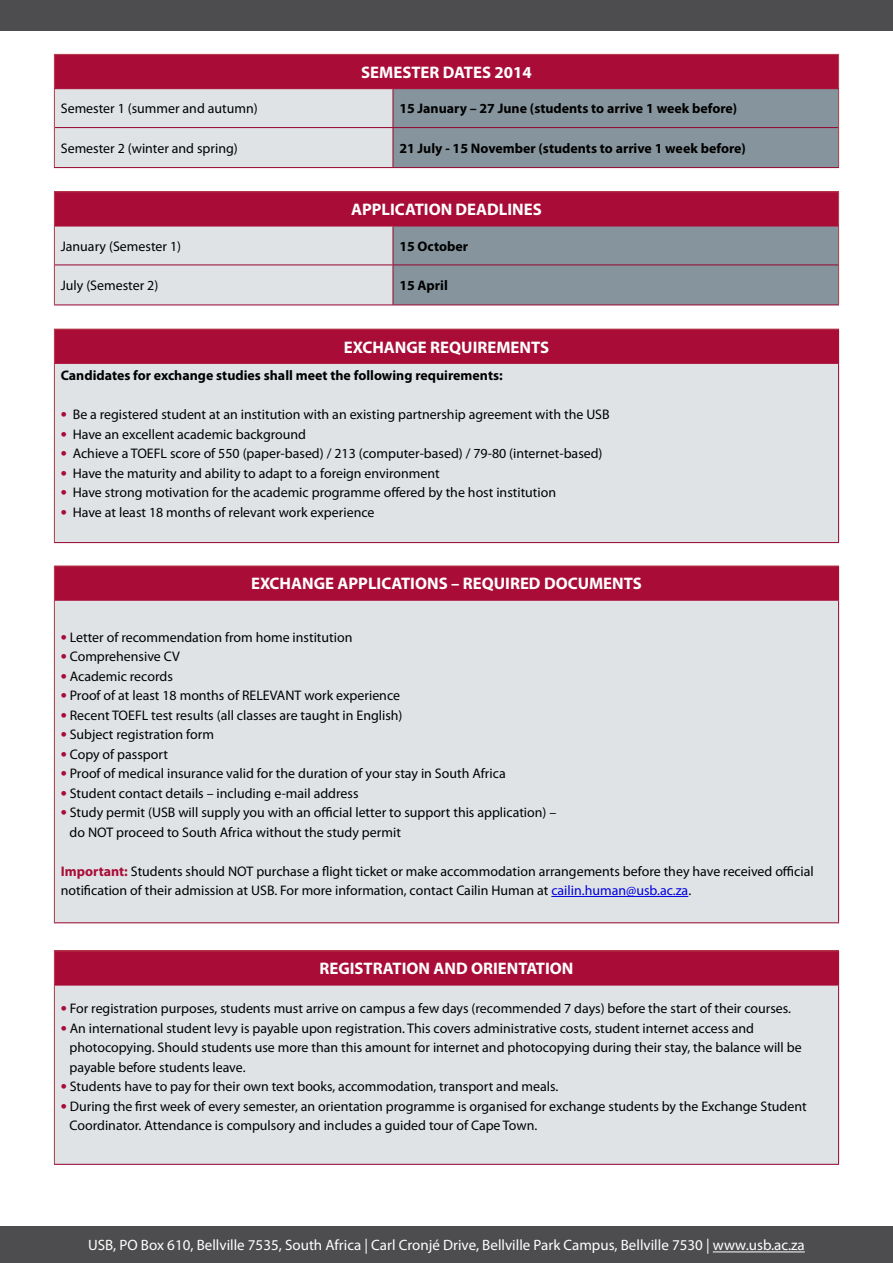
<style>
.page{position:relative;width:893px;height:1263px;background:#fff}
.page>*{position:absolute;margin:0;border:0;box-sizing:border-box;transform-origin:0 0}
.t1{font:700 16.8px "Myriad Pro";color:#fff}
.t2{font:15px "Myriad Pro";color:#fff}
.t3{font:13.95px/19.5px "Myriad Pro";color:#000}
.t4{font:700 13.95px "Myriad Pro";color:#000}
.s1{font-weight:700;font-size:18px;color:#a90c37}
.s2{font-weight:700;color:#a90c37}
.s3{color:#0000de}
</style>
<div class="page">
<div style="left:0;top:1227px;width:893px;height:36px;background:#4d4d4f"></div>
<div style="left:0;top:0;width:893px;height:30px;background:#4d4d4f"></div>
<hr style="left:713px;top:1251px;width:92px;height:1px;background:#fff">
<div style="left:54px;top:54px;width:785px;height:35px;background:#a90c37"></div>
<svg style="left:55px;top:89px;width:783px;height:78px"></svg>
<hr style="left:54px;top:89px;width:1px;height:39px;background:#a83f48">
<hr style="left:838px;top:89px;width:1px;height:39px;background:#a83f48">
<hr style="left:54px;top:128px;width:1px;height:39px;background:#a83f48">
<hr style="left:838px;top:128px;width:1px;height:39px;background:#a83f48">
<hr style="left:393px;top:89px;width:1px;height:38px;background:#96042e">
<hr style="left:55px;top:127px;width:338px;height:1px;background:#96042e">
<hr style="left:393px;top:127px;width:445px;height:1px;background:#96042e">
<hr style="left:393px;top:128px;width:1px;height:39px;background:#96042e">
<hr style="left:54px;top:167px;width:339px;height:1px;background:#96042e">
<hr style="left:393px;top:167px;width:446px;height:1px;background:#96042e">
<hr style="left:54px;top:54px;width:339px;height:1px;background:#b84650">
<hr style="left:54px;top:55px;width:1px;height:33px;background:#b84650">
<hr style="left:393px;top:54px;width:446px;height:1px;background:#b84650">
<hr style="left:838px;top:55px;width:1px;height:33px;background:#b84650">
<div style="left:54px;top:192px;width:785px;height:34px;background:#a90c37"></div>
<svg style="left:55px;top:227px;width:783px;height:78px"></svg>
<hr style="left:54px;top:226px;width:1px;height:39px;background:#a83f48">
<hr style="left:838px;top:226px;width:1px;height:39px;background:#a83f48">
<hr style="left:54px;top:265px;width:1px;height:40px;background:#a83f48">
<hr style="left:838px;top:265px;width:1px;height:40px;background:#a83f48">
<hr style="left:393px;top:226px;width:1px;height:39px;background:#96042e">
<hr style="left:55px;top:265px;width:338px;height:1px;background:#96042e">
<hr style="left:393px;top:265px;width:445px;height:1px;background:#96042e">
<hr style="left:393px;top:265px;width:1px;height:40px;background:#96042e">
<hr style="left:54px;top:305px;width:339px;height:1px;background:#96042e">
<hr style="left:393px;top:305px;width:446px;height:1px;background:#96042e">
<hr style="left:54px;top:191px;width:339px;height:1px;background:#b84650">
<hr style="left:54px;top:192px;width:1px;height:34px;background:#b84650">
<hr style="left:393px;top:191px;width:446px;height:1px;background:#b84650">
<hr style="left:838px;top:192px;width:1px;height:34px;background:#b84650">
<hr style="left:54px;top:226px;width:339px;height:1px;background:#a90c37">
<hr style="left:393px;top:226px;width:446px;height:1px;background:#a90c37">
<div style="left:54px;top:329px;width:785px;height:34px;background:#a90c37"></div>
<div style="left:54px;top:363px;width:785px;height:180px;background:#dfe3e6"></div>
<hr style="left:54px;top:364px;width:1px;height:178px;background:#a83f48">
<hr style="left:838px;top:364px;width:1px;height:178px;background:#96042e">
<hr style="left:54px;top:542px;width:785px;height:1px;background:#96042e">
<hr style="left:54px;top:329px;width:785px;height:1px;background:#b84650">
<hr style="left:54px;top:329px;width:1px;height:34px;background:#b84650">
<hr style="left:838px;top:329px;width:1px;height:34px;background:#a90c37">
<hr style="left:54px;top:363px;width:785px;height:1px;background:#a90c37">
<div style="left:54px;top:951px;width:785px;height:34px;background:#a90c37"></div>
<div style="left:54px;top:985px;width:785px;height:179px;background:#dfe3e6"></div>
<hr style="left:54px;top:985px;width:1px;height:179px;background:#a83f48">
<hr style="left:838px;top:985px;width:1px;height:179px;background:#96042e">
<hr style="left:54px;top:1164px;width:785px;height:1px;background:#96042e">
<hr style="left:54px;top:950px;width:785px;height:1px;background:#b84650">
<hr style="left:54px;top:951px;width:1px;height:34px;background:#b84650">
<hr style="left:54px;top:985px;width:785px;height:1px;background:#a90c37">
<div style="left:54px;top:566px;width:785px;height:34px;background:#a90c37"></div>
<div style="left:54px;top:600px;width:785px;height:323px;background:#dfe3e6"></div>
<hr style="left:54px;top:601px;width:1px;height:321px;background:#a83f48">
<hr style="left:838px;top:601px;width:1px;height:321px;background:#96042e">
<hr style="left:54px;top:922px;width:785px;height:1px;background:#96042e">
<hr style="left:54px;top:566px;width:785px;height:1px;background:#b84650">
<hr style="left:54px;top:566px;width:1px;height:34px;background:#b84650">
<hr style="left:838px;top:566px;width:1px;height:34px;background:#a90c37">
<hr style="left:54px;top:600px;width:785px;height:1px;background:#a90c37">
<hr style="left:551px;top:896px;width:137px;height:1px;background:#0000de">
<p class="t1" style="left:361px;top:61px;width:172px">SEMESTER DATES 2014</p>
<p class="t3" style="left:61px;top:99px;width:198px">Semester 1 (summer and autumn)</p>
<p class="t4" style="left:399px;top:100px;width:339px">15 January – 27 June (students to arrive 1 week before)</p>
<p class="t3" style="left:61px;top:138px;width:179px">Semester 2 (winter and spring)</p>
<p class="t4" style="left:399px;top:139px;width:348px">21 July - 15 November (students to arrive 1 week before)</p>
<p class="t1" style="left:351px;top:199px;width:192px">APPLICATION DEADLINES</p>
<p class="t3" style="left:61px;top:236px;width:122px">January (Semester 1)</p>
<p class="t4" style="left:399px;top:237px;width:70px">15 October</p>
<p class="t3" style="left:61px;top:275px;width:99px">July (Semester 2)</p>
<p class="t4" style="left:399px;top:276px;width:50px">15 April</p>
<p class="t1" style="left:344px;top:336px;width:207px">EXCHANGE REQUIREMENTS</p>
<p class="t4" style="left:61px;top:366px;width:443px">Candidates for exchange studies shall meet the following requirements:</p>
<p class="t3" style="left:61px;top:405px;width:550px"><span class="s1">•</span> Be a registered student at an institution with an existing partnership agreement with the USB</p>
<p class="t3" style="left:61px;top:424px;width:247px"><span class="s1">•</span> Have an excellent academic background</p>
<p class="t3" style="left:61px;top:444px;width:543px"><span class="s1">•</span> Achieve a TOEFL score of 550 (paper-based) / 213 (computer-based) / 79-80 (internet-based)</p>
<p class="t3" style="left:61px;top:463px;width:380px"><span class="s1">•</span> Have the maturity and ability to adapt to a foreign environment</p>
<p class="t3" style="left:61px;top:483px;width:497px"><span class="s1">•</span> Have strong motivation for the academic programme offered by the host institution</p>
<p class="t3" style="left:61px;top:502px;width:315px"><span class="s1">•</span> Have at least 18 months of relevant work experience</p>
<p class="t1" style="left:251px;top:573px;width:392px">EXCHANGE APPLICATIONS – REQUIRED DOCUMENTS</p>
<p class="t3" style="left:61px;top:627px;width:293px"><span class="s1">•</span> Letter of recommendation from home institution</p>
<p class="t3" style="left:61px;top:646px;width:121px"><span class="s1">•</span> Comprehensive CV</p>
<p class="t3" style="left:61px;top:666px;width:114px"><span class="s1">•</span> Academic records</p>
<p class="t3" style="left:61px;top:685px;width:341px"><span class="s1">•</span> Proof of at least 18 months of RELEVANT work experience</p>
<p class="t3" style="left:61px;top:705px;width:343px"><span class="s1">•</span> Recent TOEFL test results (all classes are taught in English)</p>
<p class="t3" style="left:61px;top:724px;width:155px"><span class="s1">•</span> Subject registration form</p>
<p class="t3" style="left:61px;top:744px;width:109px"><span class="s1">•</span> Copy of passport</p>
<p class="t3" style="left:61px;top:763px;width:446px"><span class="s1">•</span> Proof of medical insurance valid for the duration of your stay in South Africa</p>
<p class="t3" style="left:61px;top:783px;width:299px"><span class="s1">•</span> Student contact details – including e-mail address</p>
<p class="t3" style="left:70px;top:802px;width:488px;text-indent:-9px"><span class="s1">•</span> Study permit (USB will supply you with an official letter to support this application) – do NOT proceed to South Africa without the study permit</p>
<p class="t3" style="left:61px;top:861px;width:754px"><span class="s2">Important:</span> Students should NOT purchase a flight ticket or make accommodation arrangements before they have received official notification of their admission at USB. For more information, contact Cailin Human at <span class="s3">cailin.human@usb.ac.za</span>.</p>
<p class="t1" style="left:319px;top:958px;width:256px">REGISTRATION AND ORIENTATION</p>
<p class="t3" style="left:61px;top:998px;width:732px"><span class="s1">•</span> For registration purposes, students must arrive on campus a few days (recommended 7 days) before the start of their courses.</p>
<p class="t3" style="left:70px;top:1018px;width:734px;text-indent:-9px"><span class="s1">•</span> An international student levy is payable upon registration. This covers administrative costs, student internet access and photocopying. Should students use more than this amount for internet and photocopying during their stay, the balance will be payable before students leave.</p>
<p class="t3" style="left:61px;top:1076px;width:499px"><span class="s1">•</span> Students have to pay for their own text books, accommodation, transport and meals.</p>
<p class="t3" style="left:70px;top:1096px;width:739px;text-indent:-9px"><span class="s1">•</span> During the first week of every semester, an orientation programme is organised for exchange students by the Exchange Student<br>Coordinator. Attendance is compulsory and includes a guided tour of Cape Town.</p>
<p class="t2" style="left:88px;top:1236px;width:718px">USB, PO Box 610, Bellville 7535, South Africa | Carl Cronjé Drive, Bellville Park Campus, Bellville 7530 | www.usb.ac.za</p>
</div>
